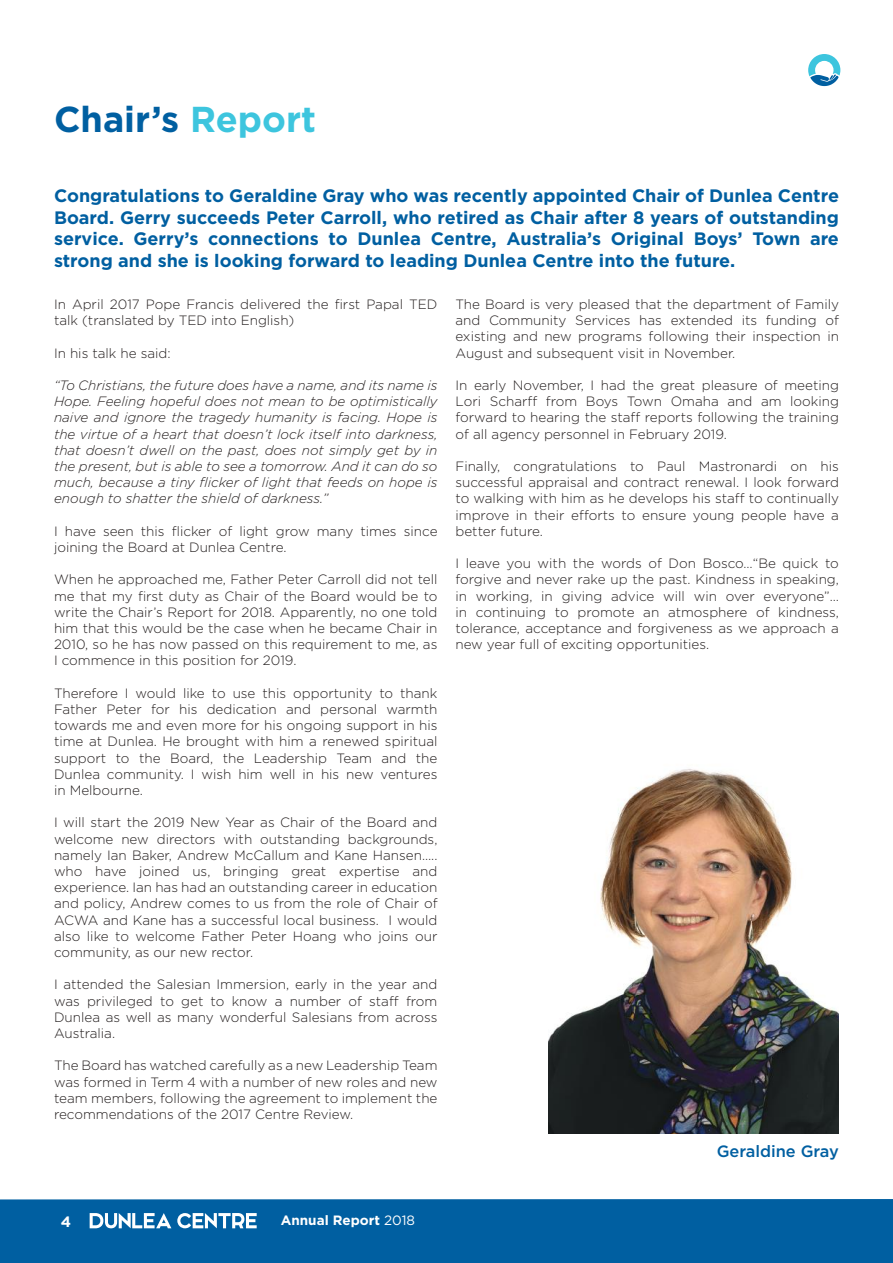
<style>
.page{position:relative;width:893px;height:1263px;background:#fff}
.page>*{position:absolute;margin:0;border:0;box-sizing:border-box;transform-origin:0 0}
.t1{font:700 36px "Gotham HTF";color:#005fa1}
.t2{font:700 18px/21.6px "Gotham HTF";color:#005fa1;text-align:justify}
.t3{font:500 16.35px "Gotham HTF";color:#005fa1}
.t4{font:700 15px "Gotham HTF";color:#fff}
.t5{font:300 13.5px/16.2px "Gotham HTF";color:#241f1f;text-align:justify}
.t6{font:italic 300 13.5px/16.2px "Gotham HTF";color:#241f1f;text-align:justify}
.t7{font:700 13.5px "Gotham HTF";color:#fff}
.s1{color:#3dc5de}
.s2{font-weight:400}
</style>
<div class="page">
<div style="left:0;top:1199px;width:893px;height:64px;background:#005fa1"></div>
<svg style="left:90px;top:1213px;width:81px;height:15px"></svg>
<svg style="left:177px;top:1213px;width:80px;height:15px"></svg>
<svg style="left:808px;top:54px;width:32px;height:32px"></svg>
<img style="left:548px;top:769px;width:291px;height:365px">
<h1 class="t1" style="left:54px;top:98px;width:264px">Chair’s <span class="s1">Report</span></h1>
<p class="t2" style="left:54px;top:184px;width:786px">Congratulations to Geraldine Gray who was recently appointed Chair of Dunlea Centre Board. Gerry succeeds Peter Carroll, who retired as Chair after 8 years of outstanding service. Gerry’s connections to Dunlea Centre, Australia’s Original Boys’ Town are strong and she is looking forward to leading Dunlea Centre into the future.</p>
<p class="t5" style="left:54px;top:296px;width:385px">In April 2017 Pope Francis delivered the first Papal TED talk (translated by TED into English)</p>
<p class="t5" style="left:54px;top:344px;width:118px">In his talk he said:</p>
<p class="t6" style="left:54px;top:377px;width:385px">“To Christians, the future does have a name, and its name is Hope. Feeling hopeful does not mean to be optimistically naive and ignore the tragedy humanity is facing. Hope is the virtue of a heart that doesn’t lock itself into darkness, that doesn’t dwell on the past, does not simply get by in the present, but is able to see a tomorrow. And it can do so much, because a tiny flicker of light that feeds on hope is enough to shatter the shield of darkness.”</p>
<p class="t5" style="left:54px;top:523px;width:385px">I have seen this flicker of light grow many times since joining the Board at Dunlea Centre.</p>
<p class="t5" style="left:54px;top:571px;width:385px">When he approached me, Father Peter Carroll did not tell me that my first duty as Chair of the Board would be to write the Chair’s Report for 2018. Apparently, no one told him that this would be the case when he became Chair in 2010, so he has now passed on this requirement to me, as I commence in this position for 2019.</p>
<p class="t5" style="left:54px;top:685px;width:385px">Therefore I would like to use this opportunity to thank Father Peter for his dedication and personal warmth towards me and even more for his ongoing support in his time at Dunlea. He brought with him a renewed spiritual support to the Board, the Leadership Team and the Dunlea community. I wish him well in his new ventures in Melbourne.</p>
<p class="t5" style="left:54px;top:814px;width:385px">I will start the 2019 New Year as Chair of the Board and welcome new directors with outstanding backgrounds, namely Ian Baker, Andrew McCallum and Kane Hansen….. who have joined us, bringing great expertise and experience. Ian has had an outstanding career in education and policy, Andrew comes to us from the role of Chair of ACWA and Kane has a successful local business. I would also like to welcome Father Peter Hoang who joins our community, as our new rector.</p>
<p class="t5" style="left:54px;top:976px;width:385px">I attended the Salesian Immersion, early in the year and was privileged to get to know a number of staff from Dunlea as well as many wonderful Salesians from across Australia.</p>
<p class="t5" style="left:54px;top:1057px;width:385px">The Board has watched carefully as a new Leadership Team was formed in Term 4 with a number of new roles and new team members, following the agreement to implement the recommendations of the 2017 Centre Review.</p>
<p class="t5" style="left:455px;top:296px;width:385px">The Board is very pleased that the department of Family and Community Services has extended its funding of existing and new programs following their inspection in August and subsequent visit in November.</p>
<p class="t5" style="left:455px;top:377px;width:385px">In early November, I had the great pleasure of meeting Lori Scharff from Boys Town Omaha and am looking forward to hearing the staff reports following the training of all agency personnel in February 2019.</p>
<p class="t5" style="left:455px;top:458px;width:385px">Finally, congratulations to Paul Mastronardi on his successful appraisal and contract renewal. I look forward to walking with him as he develops his staff to continually improve in their efforts to ensure young people have a better future.</p>
<p class="t5" style="left:455px;top:555px;width:385px">I leave you with the words of Don Bosco…“Be quick to forgive and never rake up the past. Kindness in speaking, in working, in giving advice will win over everyone”… in continuing to promote an atmosphere of kindness, tolerance, acceptance and forgiveness as we approach a new year full of exciting opportunities.</p>
<p class="t3" style="left:717px;top:1141px;width:124px">Geraldine Gray</p>
<p class="t4" style="left:61px;top:1212px;width:12px">4</p>
<p class="t7" style="left:281px;top:1213px;width:136px">Annual Report <span class="s2">2018</span></p>
</div>
